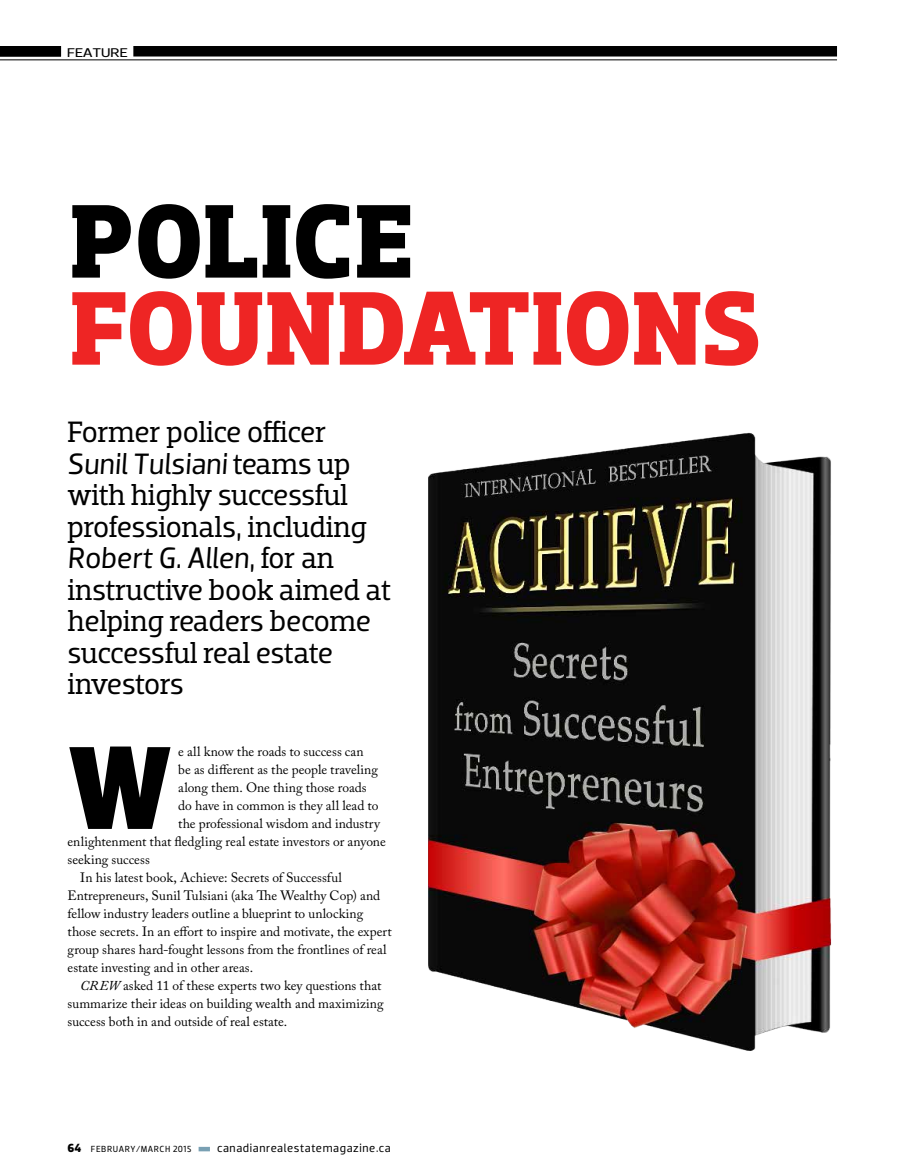
<style>
.page{position:relative;width:905px;height:1175px;background:#fff}
.page>*{position:absolute;margin:0;border:0;box-sizing:border-box;transform-origin:0 0}
.t1{font:700 119.4px "Dobra";color:#000}
.t2{font:700 106.5px "Dobra Slab";letter-spacing:-.01em;color:#ee2524}
.t3{font:700 106.5px "Dobra Slab";color:#000}
.t4{font:30px/31.5px "Dobra Slab";letter-spacing:-.015em;color:#000}
.t5{font:italic 30px "Dobra";color:#000}
.t6{font:13.5px "Adobe Caslon Pro";color:#000}
.t7{font:12.9px "Dobra";letter-spacing:-.03em;color:#000;scale:1.3 1}
.t8{font:12px "Dobra";letter-spacing:.05em;color:#000}
.t9{font:9px "Dobra";letter-spacing:.065em;color:#000}
.s1{font-family:"Dobra Slab";font-style:normal}
.s2{font-style:italic}
.s3{font-weight:700;font-size:12px}
</style>
<div class="page">
<div style="left:0;top:46px;width:837px;height:10px;background:#000"></div>
<hr style="left:0;top:59px;width:837px;height:1px;background:#000">
<div style="left:61px;top:46px;width:72px;height:11px;background:#fff"></div>
<div style="left:198px;top:1146px;width:12px;height:5px;background:#79a0b3"></div>
<img style="left:428px;top:432px;width:404px;height:619px">
<p class="t7" style="left:67px;top:45px;width:49px">FEATURE</p>
<h2 class="t3" style="left:70px;top:179px;width:346px">POLICE</h2>
<h2 class="t2" style="left:70px;top:266px;width:693px">FOUNDATIONS</h2>
<h3 class="t4" style="left:68px;top:416px;width:261px">Former police officer</h3>
<h3 class="t5" style="left:68px;top:446px;width:284px">Sunil Tulsiani <span class="s1">teams up</span></h3>
<h3 class="t4" style="left:68px;top:479px;width:301px">with highly successful professionals, including</h3>
<h3 class="t5" style="left:68px;top:540px;width:268px">Robert G. Allen<span class="s1">, for an</span></h3>
<h3 class="t4" style="left:68px;top:574px;width:325px">instructive book aimed at helping readers become successful real estate investors</h3>
<h1 class="t1" style="left:68px;top:718px;width:106px">W</h1>
<p class="t6" style="left:178px;top:743px;width:187px">e all know the roads to success can</p>
<p class="t6" style="left:178px;top:761px;width:201px">be as different as the people traveling</p>
<p class="t6" style="left:178px;top:779px;width:190px">along them. One thing those roads</p>
<p class="t6" style="left:178px;top:797px;width:202px">do have in common is they all lead to</p>
<p class="t6" style="left:178px;top:815px;width:203px">the professional wisdom and industry</p>
<p class="t6" style="left:67px;top:833px;width:320px">enlightenment that fledgling real estate investors or anyone</p>
<p class="t6" style="left:67px;top:851px;width:84px">seeking success</p>
<p class="t6" style="left:80px;top:869px;width:263px">In his latest book, Achieve: Secrets of Successful</p>
<p class="t6" style="left:67px;top:887px;width:314px">Entrepreneurs, Sunil Tulsiani (aka The Wealthy Cop) and</p>
<p class="t6" style="left:67px;top:905px;width:297px">fellow industry leaders outline a blueprint to unlocking</p>
<p class="t6" style="left:67px;top:923px;width:326px">those secrets. In an effort to inspire and motivate, the expert</p>
<p class="t6" style="left:67px;top:941px;width:320px">group shares hard-fought lessons from the frontlines of real</p>
<p class="t6" style="left:67px;top:959px;width:187px">estate investing and in other areas.</p>
<p class="t6" style="left:80px;top:977px;width:302px"><span class="s2">CREW</span> asked 11 of these experts two key questions that</p>
<p class="t6" style="left:67px;top:995px;width:317px">summarize their ideas on building wealth and maximizing</p>
<p class="t6" style="left:67px;top:1013px;width:221px">success both in and outside of real estate.</p>
<p class="t9" style="left:68px;top:1144px;width:125px"><span class="s3">64</span> FEBRUARY/MARCH 2015</p>
<p class="t8" style="left:217px;top:1141px;width:175px">canadianrealestatemagazine.ca</p>
</div>
